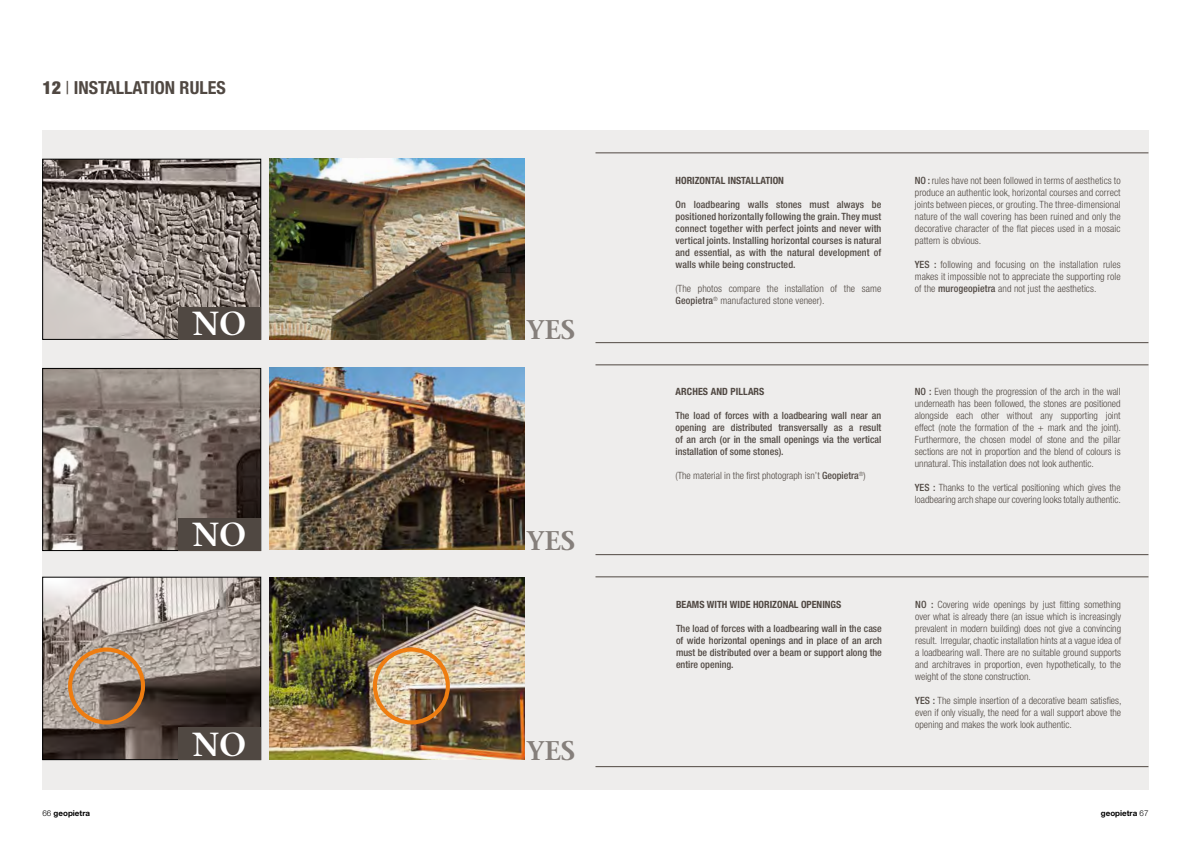
<style>
.page{position:relative;width:1191px;height:842px;background:#fff}
.page>*{position:absolute;margin:0;border:0;box-sizing:border-box;transform-origin:0 0}
.t1{font:600 33.3px "Stone Serif Std";color:#fff}
.t2{font:600 27px "Stone Serif Std";letter-spacing:-.025em;color:#857f7b}
.t3{font:700 condensed 18px "Helvetica Neue LT Std";color:#504842}
.t4{font:300 condensed 10px/12px "Helvetica Neue LT Std";color:#504842;text-align:justify}
.t5{font:500 condensed 10px/12px "Helvetica Neue LT Std";color:#504842;text-align:justify}
.t6{font:700 condensed 10px "Helvetica Neue LT Std";color:#504842}
.t7{font:700 8px "Helvetica Neue LT Std";color:#000}
.s1{font-weight:900}
.s2{font-weight:400}
.s3{font-weight:500}
.s4{font-weight:300}
</style>
<div class="page">
<div style="left:43px;top:130px;width:1106px;height:659px;background:#eeedec"></div>
<hr style="left:595px;top:766px;width:553px;height:1px;background:#504842">
<hr style="left:595px;top:577px;width:553px;height:1px;background:#504842">
<hr style="left:595px;top:554px;width:553px;height:1px;background:#504842">
<hr style="left:595px;top:365px;width:553px;height:1px;background:#504842">
<hr style="left:595px;top:342px;width:553px;height:1px;background:#504842">
<hr style="left:595px;top:153px;width:553px;height:1px;background:#504842">
<img style="left:269px;top:159px;width:255px;height:180px">
<img style="left:45px;top:161px;width:214px;height:176px">
<div style="left:43px;top:159px;width:218px;height:180px;border:1px solid #000"></div>
<img style="left:269px;top:368px;width:255px;height:182px">
<img style="left:45px;top:370px;width:214px;height:179px">
<div style="left:43px;top:368px;width:218px;height:183px;border:1px solid #000"></div>
<img style="left:269px;top:577px;width:255px;height:183px">
<img style="left:45px;top:579px;width:214px;height:179px">
<div style="left:43px;top:577px;width:218px;height:183px;border:1px solid #000"></div>
<div style="left:68px;top:647px;width:77px;height:77px;border:4px solid #ee7d11;border-radius:50%"></div>
<div style="left:373px;top:647px;width:77px;height:77px;border:4px solid #ee7d11;border-radius:50%"></div>
<div style="left:178px;top:307px;width:83px;height:32px;background:#504842"></div>
<div style="left:178px;top:518px;width:83px;height:33px;background:#504842"></div>
<div style="left:178px;top:727px;width:83px;height:33px;background:#504842"></div>
<h3 class="t3" style="left:43px;top:76px;width:185px"><span class="s1">12</span> <span class="s2">|</span> INSTALLATION RULES</h3>
<h1 class="t1" style="left:193px;top:303px;width:55px">NO</h1>
<h1 class="t1" style="left:193px;top:515px;width:55px">NO</h1>
<h1 class="t1" style="left:193px;top:724px;width:55px">NO</h1>
<h2 class="t2" style="left:526px;top:314px;width:51px">YES</h2>
<h2 class="t2" style="left:526px;top:524px;width:51px">YES</h2>
<h2 class="t2" style="left:526px;top:734px;width:51px">YES</h2>
<p class="t6" style="left:675px;top:175px;width:110px">HORIZONTAL INSTALLATION</p>
<p class="t5" style="left:675px;top:199px;width:207px">On loadbearing walls stones must always be positioned horizontally following the grain. They must connect together with perfect joints and never with vertical joints. Installing horizontal courses is natural and essential, as with the natural development of walls while being constructed.</p>
<p class="t4" style="left:675px;top:283px;width:207px">(The photos compare the installation of the same<br><span class="s3">Geopietra</span><sup>®</sup> manufactured stone veneer).</p>
<p class="t6" style="left:675px;top:386px;width:90px">ARCHES AND PILLARS</p>
<p class="t5" style="left:675px;top:410px;width:207px">The load of forces with a loadbearing wall near an opening are distributed transversally as a result of an arch (or in the small openings via the vertical installation of some stones).</p>
<p class="t4" style="left:675px;top:470px;width:192px">(The material in the first photograph isn’t <span class="s3">Geopietra</span><sup>®</sup>)</p>
<p class="t4" style="left:914px;top:175px;width:207px"><span class="s3">NO :</span> rules have not been followed in terms of aesthetics to produce an authentic look, horizontal courses and correct joints between pieces, or grouting. The three-dimensional nature of the wall covering has been ruined and only the decorative character of the flat pieces used in a mosaic pattern is obvious.</p>
<p class="t4" style="left:914px;top:259px;width:207px"><span class="s3">YES :</span> following and focusing on the installation rules makes it impossible not to appreciate the supporting role of the <span class="s3">murogeopietra</span> and not just the aesthetics.</p>
<p class="t4" style="left:914px;top:386px;width:208px"><span class="s3">NO :</span> Even though the progression of the arch in the wall underneath has been followed, the stones are positioned alongside each other without any supporting joint effect (note the formation of the + mark and the joint).<br>Furthermore, the chosen model of stone and the pillar sections are not in proportion and the blend of colours is unnatural. This installation does not look authentic.</p>
<p class="t4" style="left:914px;top:482px;width:208px"><span class="s3">YES :</span> Thanks to the vertical positioning which gives the loadbearing arch shape our covering looks totally authentic.</p>
<p class="t6" style="left:676px;top:599px;width:167px">BEAMS WITH WIDE HORIZONAL OPENINGS</p>
<p class="t5" style="left:676px;top:622px;width:207px">The load of forces with a loadbearing wall in the case of wide horizontal openings and in place of an arch must be distributed over a beam or support along the entire opening.</p>
<p class="t4" style="left:915px;top:599px;width:207px"><span class="s3">NO :</span> Covering wide openings by just fitting something over what is already there (an issue which is increasingly prevalent in modern building) does not give a convincing result. Irregular, chaotic installation hints at a vague idea of a loadbearing wall. There are no suitable ground supports and architraves in proportion, even hypothetically, to the weight of the stone construction.</p>
<p class="t4" style="left:915px;top:695px;width:208px"><span class="s3">YES :</span> The simple insertion of a decorative beam satisfies, even if only visually, the need for a wall support above the opening and makes the work look authentic.</p>
<p class="t7" style="left:43px;top:808px;width:49px"><span class="s4">66</span> geopietra</p>
<p class="t7" style="left:1100px;top:808px;width:49px">geopietra <span class="s4">67</span></p>
</div>
